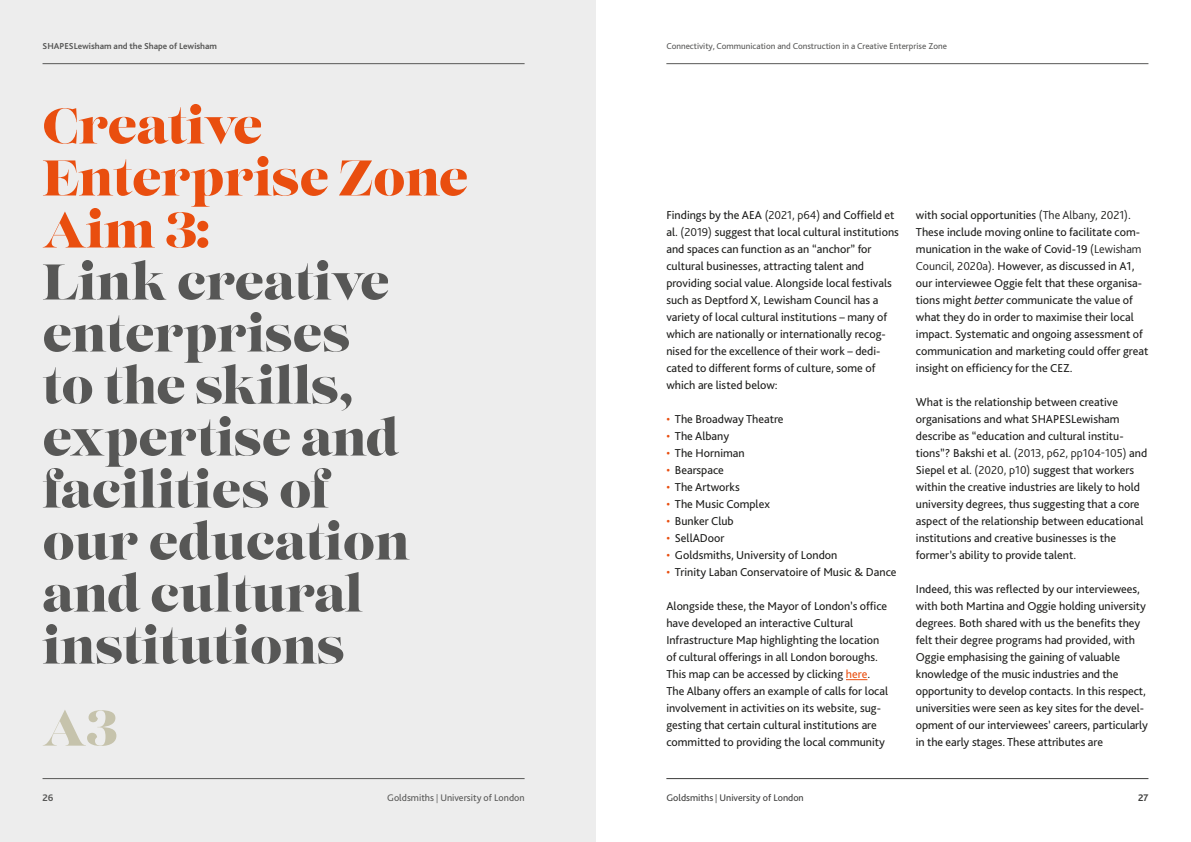
<style>
.page{position:relative;width:1191px;height:842px;background:#fff}
.page>*{position:absolute;margin:0;border:0;box-sizing:border-box;transform-origin:0 0}
.t1{font:50px/52px "Lust";color:#575756}
.t2{font:50px/52px "Lust";color:#e94e0f}
.t3{font:50px "Lust";color:#c6c3ac}
.t4{font:12px/17px "Bliss Pro";color:#1d1d1b}
.t5{font:10px "Bliss Pro";color:#3c3c3b}
.t6{font:10px "Bliss Pro";color:#575756}
.t7{font:700 10px "Bliss Pro";color:#3c3c3b}
.t8{font:700 10px "Bliss Pro";color:#575756}
.t9{font:9px "Bliss Pro";color:#575756}
.t10{font:700 9px "Bliss Pro";color:#575756}
.s1{font-weight:300;font-size:9px}
.s2{font-weight:300}
.s3{color:#e94e0f}
.s4{font-style:italic}
</style>
<div class="page">
<hr style="left:666px;top:63px;width:482px;height:1px;background:#575756">
<hr style="left:666px;top:778px;width:482px;height:1px;background:#3c3c3b">
<div style="left:0;top:0;width:595px;height:842px;background:#ededed"></div>
<hr style="left:43px;top:63px;width:481px;height:1px;background:#575756">
<hr style="left:43px;top:778px;width:481px;height:1px;background:#575756">
<svg style="left:846px;top:679px;width:21px;height:1px"></svg>
<p class="t10" style="left:43px;top:41px;width:176px">SHAPESLewisham and the Shape of Lewisham</p>
<h1 class="t2" style="left:43px;top:102px;width:427px">Creative<br>Enterprise Zone<br>Aim 3:</h1>
<h1 class="t1" style="left:43px;top:258px;width:369px">Link creative enterprises to the skills, expertise and facilities of our education and cultural institutions</h1>
<h1 class="t3" style="left:43px;top:696px;width:76px">A3</h1>
<p class="t8" style="left:43px;top:792px;width:13px">26</p>
<p class="t6" style="left:387px;top:792px;width:139px">Goldsmiths <span class="s1">|</span> University of London</p>
<p class="t9" style="left:666px;top:41px;width:282px">Connectivity, Communication and Construction in a Creative Enterprise Zone</p>
<p class="t4" style="left:666px;top:206px;width:234px">Findings by the AEA <span class="s2">(2021, p64)</span> and Coffield et al. <span class="s2">(2019)</span> suggest that local cultural institutions and spaces can function as an “anchor” for cultural businesses, attracting talent and providing social value. Alongside local festivals such as Deptford X, Lewisham Council has a variety of local cultural institutions – many of which are nationally or internationally recog&shy;nised for the excellence of their work – dedi&shy;cated to different forms of culture, some of which are listed below:</p>
<p class="t4" style="left:666px;top:410px;width:119px"><span class="s3">•</span> The Broadway Theatre</p>
<p class="t4" style="left:666px;top:427px;width:64px"><span class="s3">•</span> The Albany</p>
<p class="t4" style="left:666px;top:444px;width:80px"><span class="s3">•</span> The Horniman</p>
<p class="t4" style="left:666px;top:461px;width:59px"><span class="s3">•</span> Bearspace</p>
<p class="t4" style="left:666px;top:478px;width:75px"><span class="s3">•</span> The Artworks</p>
<p class="t4" style="left:666px;top:495px;width:105px"><span class="s3">•</span> The Music Complex</p>
<p class="t4" style="left:666px;top:512px;width:69px"><span class="s3">•</span> Bunker Club</p>
<p class="t4" style="left:666px;top:529px;width:60px"><span class="s3">•</span> SellADoor</p>
<p class="t4" style="left:666px;top:546px;width:172px"><span class="s3">•</span> Goldsmiths, University of London</p>
<p class="t4" style="left:666px;top:563px;width:232px"><span class="s3">•</span> Trinity Laban Conservatoire of Music &amp; Dance</p>
<p class="t4" style="left:666px;top:597px;width:223px">Alongside these, the Mayor of London’s office have developed an interactive Cultural Infrastructure Map highlighting the location of cultural offerings in all London boroughs.<br>This map can be accessed by clicking <span class="s3">here</span>.<br>The Albany offers an example of calls for local involvement in activities on its website, sug&shy;gesting that certain cultural institutions are committed to providing the local community</p>
<p class="t4" style="left:916px;top:206px;width:234px">with social opportunities <span class="s2">(The Albany, 2021)</span>.<br>These include moving online to facilitate com&shy;munication in the wake of Covid-19 <span class="s2">(Lewisham Council, 2020a)</span>. However, as discussed in A1, our interviewee Oggie felt that these organisa&shy;tions might <span class="s4">better</span> communicate the value of what they do in order to maximise their local impact. Systematic and ongoing assessment of communication and marketing could offer great insight on efficiency for the CEZ.</p>
<p class="t4" style="left:916px;top:393px;width:233px">What is the relationship between creative organisations and what SHAPESLewisham describe as “education and cultural institu&shy;tions”? Bakshi et al. <span class="s2">(2013, p62, pp104-105)</span> and Siepel et al. <span class="s2">(2020, p10)</span> suggest that workers within the creative industries are likely to hold university degrees, thus suggesting that a core aspect of the relationship between educational institutions and creative businesses is the former’s ability to provide talent.</p>
<p class="t4" style="left:916px;top:580px;width:233px">Indeed, this was reflected by our interviewees, with both Martina and Oggie holding university degrees. Both shared with us the benefits they felt their degree programs had provided, with Oggie emphasising the gaining of valuable knowledge of the music industries and the opportunity to develop contacts. In this respect, universities were seen as key sites for the devel&shy;opment of our interviewees’ careers, particularly in the early stages. These attributes are</p>
<p class="t5" style="left:666px;top:792px;width:139px">Goldsmiths <span class="s1">|</span> University of London</p>
<p class="t7" style="left:1138px;top:792px;width:12px">27</p>
</div>
